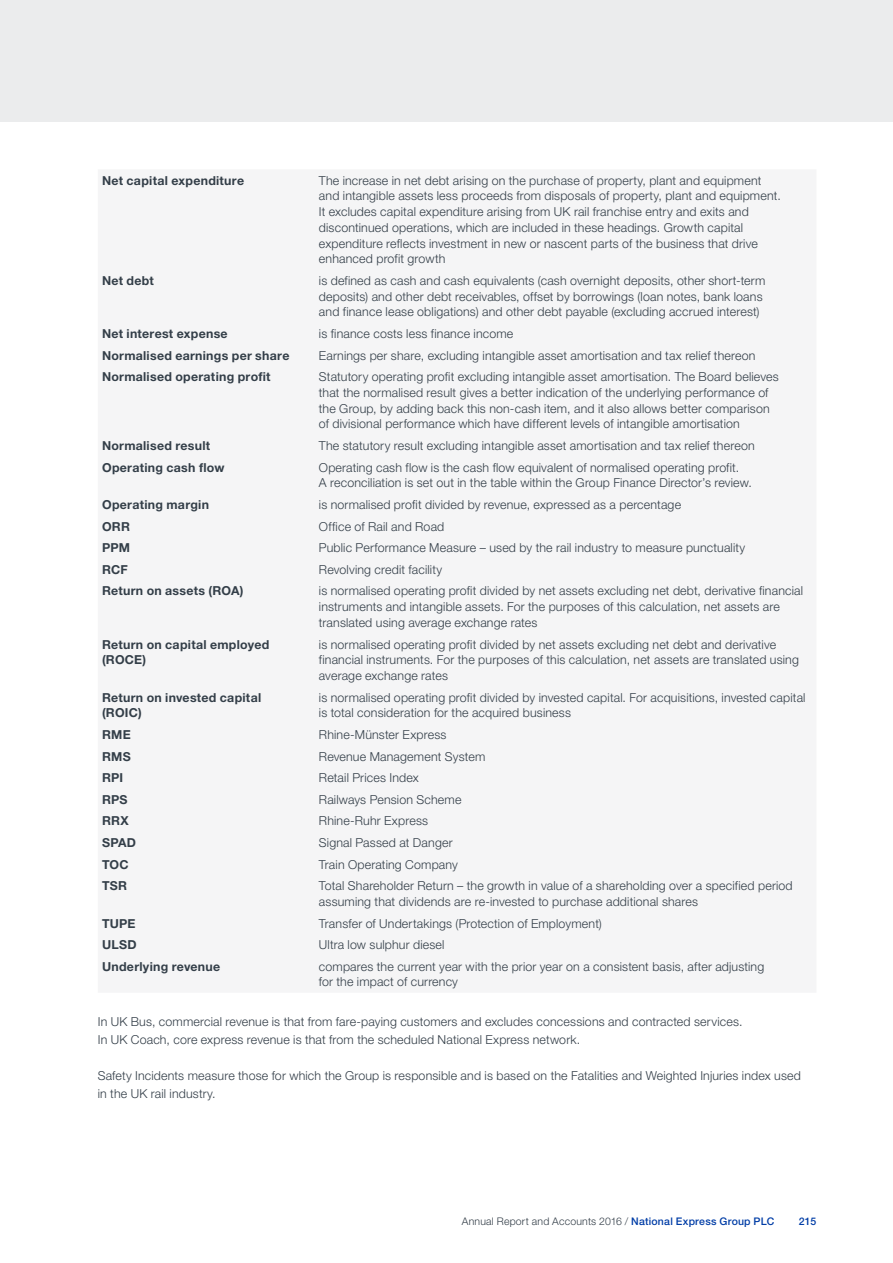
<style>
.page{position:relative;width:893px;height:1263px;background:#fff}
.page>*{position:absolute;margin:0;border:0;box-sizing:border-box;transform-origin:0 0}
.t1{font:300 12.3px/15.8px "Helvetica Neue LT Std";letter-spacing:.015em;color:#333e48}
.t2{font:700 12.3px/15.8px "Helvetica Neue LT Std";letter-spacing:.02em;color:#333e48}
.t3{font:300 10.5px "Helvetica Neue LT Std";letter-spacing:.02em;color:#333e48}
.t4{font:500 10.5px "Helvetica Neue LT Std";color:#003da6}
.s1{font-weight:500;color:#003da6}
</style>
<div class="page">
<div style="left:0;top:0;width:893px;height:122px;background:#ebeced"></div>
<p class="t2" style="left:102px;top:172px;width:144px">Net capital expenditure</p>
<p class="t1" style="left:319px;top:172px;width:463px">The increase in net debt arising on the purchase of property, plant and equipment and intangible assets less proceeds from disposals of property, plant and equipment.<br>It excludes capital expenditure arising from UK rail franchise entry and exits and discontinued operations, which are included in these headings. Growth capital expenditure reflects investment in new or nascent parts of the business that drive enhanced profit growth</p>
<p class="t2" style="left:102px;top:272px;width:53px">Net debt</p>
<p class="t1" style="left:319px;top:272px;width:448px">is defined as cash and cash equivalents (cash overnight deposits, other short-term deposits) and other debt receivables, offset by borrowings (loan notes, bank loans and finance lease obligations) and other debt payable (excluding accrued interest)</p>
<p class="t2" style="left:102px;top:325px;width:127px">Net interest expense</p>
<p class="t1" style="left:319px;top:325px;width:196px">is finance costs less finance income</p>
<p class="t2" style="left:102px;top:347px;width:189px">Normalised earnings per share</p>
<p class="t1" style="left:319px;top:347px;width:438px">Earnings per share, excluding intangible asset amortisation and tax relief thereon</p>
<p class="t2" style="left:102px;top:369px;width:170px">Normalised operating profit</p>
<p class="t1" style="left:319px;top:369px;width:461px">Statutory operating profit excluding intangible asset amortisation. The Board believes that the normalised result gives a better indication of the underlying performance of the Group, by adding back this non-cash item, and it also allows better comparison of divisional performance which have different levels of intangible amortisation</p>
<p class="t2" style="left:102px;top:437px;width:110px">Normalised result</p>
<p class="t1" style="left:319px;top:438px;width:437px">The statutory result excluding intangible asset amortisation and tax relief thereon</p>
<p class="t2" style="left:102px;top:459px;width:124px">Operating cash flow</p>
<p class="t1" style="left:319px;top:459px;width:434px">Operating cash flow is the cash flow equivalent of normalised operating profit.<br>A reconciliation is set out in the table within the Group Finance Director’s review.</p>
<p class="t2" style="left:102px;top:496px;width:109px">Operating margin</p>
<p class="t1" style="left:319px;top:496px;width:364px">is normalised profit divided by revenue, expressed as a percentage</p>
<p class="t2" style="left:102px;top:518px;width:29px">ORR</p>
<p class="t1" style="left:319px;top:518px;width:127px">Office of Rail and Road</p>
<p class="t2" style="left:102px;top:540px;width:29px">PPM</p>
<p class="t1" style="left:319px;top:540px;width:428px">Public Performance Measure – used by the rail industry to measure punctuality</p>
<p class="t2" style="left:102px;top:561px;width:27px">RCF</p>
<p class="t1" style="left:319px;top:561px;width:125px">Revolving credit facility</p>
<p class="t2" style="left:102px;top:583px;width:143px">Return on assets (ROA)</p>
<p class="t1" style="left:319px;top:583px;width:486px">is normalised operating profit divided by net assets excluding net debt, derivative financial instruments and intangible assets. For the purposes of this calculation, net assets are translated using average exchange rates</p>
<p class="t2" style="left:102px;top:636px;width:169px">Return on capital employed (ROCE)</p>
<p class="t1" style="left:319px;top:636px;width:481px">is normalised operating profit divided by net assets excluding net debt and derivative financial instruments. For the purposes of this calculation, net assets are translated using average exchange rates</p>
<p class="t2" style="left:102px;top:689px;width:161px">Return on invested capital (ROIC)</p>
<p class="t1" style="left:319px;top:689px;width:488px">is normalised operating profit divided by invested capital. For acquisitions, invested capital is total consideration for the acquired business</p>
<p class="t2" style="left:102px;top:726px;width:30px">RME</p>
<p class="t1" style="left:319px;top:726px;width:129px">Rhine-Münster Express</p>
<p class="t2" style="left:102px;top:748px;width:30px">RMS</p>
<p class="t1" style="left:319px;top:748px;width:168px">Revenue Management System</p>
<p class="t2" style="left:102px;top:770px;width:23px">RPI</p>
<p class="t1" style="left:319px;top:770px;width:101px">Retail Prices Index</p>
<p class="t2" style="left:102px;top:791px;width:27px">RPS</p>
<p class="t1" style="left:319px;top:791px;width:144px">Railways Pension Scheme</p>
<p class="t2" style="left:102px;top:813px;width:28px">RRX</p>
<p class="t1" style="left:319px;top:813px;width:111px">Rhine-Ruhr Express</p>
<p class="t2" style="left:102px;top:834px;width:36px">SPAD</p>
<p class="t1" style="left:319px;top:834px;width:135px">Signal Passed at Danger</p>
<p class="t2" style="left:102px;top:856px;width:28px">TOC</p>
<p class="t1" style="left:319px;top:856px;width:141px">Train Operating Company</p>
<p class="t2" style="left:102px;top:878px;width:27px">TSR</p>
<p class="t1" style="left:319px;top:878px;width:475px">Total Shareholder Return – the growth in value of a shareholding over a specified period assuming that dividends are re-invested to purchase additional shares</p>
<p class="t2" style="left:102px;top:915px;width:35px">TUPE</p>
<p class="t1" style="left:319px;top:915px;width:284px">Transfer of Undertakings (Protection of Employment)</p>
<p class="t2" style="left:102px;top:936px;width:36px">ULSD</p>
<p class="t1" style="left:319px;top:936px;width:127px">Ultra low sulphur diesel</p>
<p class="t2" style="left:102px;top:958px;width:120px">Underlying revenue</p>
<p class="t1" style="left:319px;top:958px;width:447px">compares the current year with the prior year on a consistent basis, after adjusting for the impact of currency</p>
<p class="t1" style="left:98px;top:1012px;width:646px;line-height:18px">In UK Bus, commercial revenue is that from fare-paying customers and excludes concessions and contracted services.<br>In UK Coach, core express revenue is that from the scheduled National Express network.</p>
<p class="t1" style="left:98px;top:1066px;width:705px;line-height:18px">Safety Incidents measure those for which the Group is responsible and is based on the Fatalities and Weighted Injuries index used in the UK rail industry.</p>
<p class="t3" style="left:462px;top:1214px;width:314px">Annual Report and Accounts 2016 / <span class="s1">National Express Group PLC</span></p>
<p class="t4" style="left:799px;top:1215px;width:19px">215</p>
</div>
